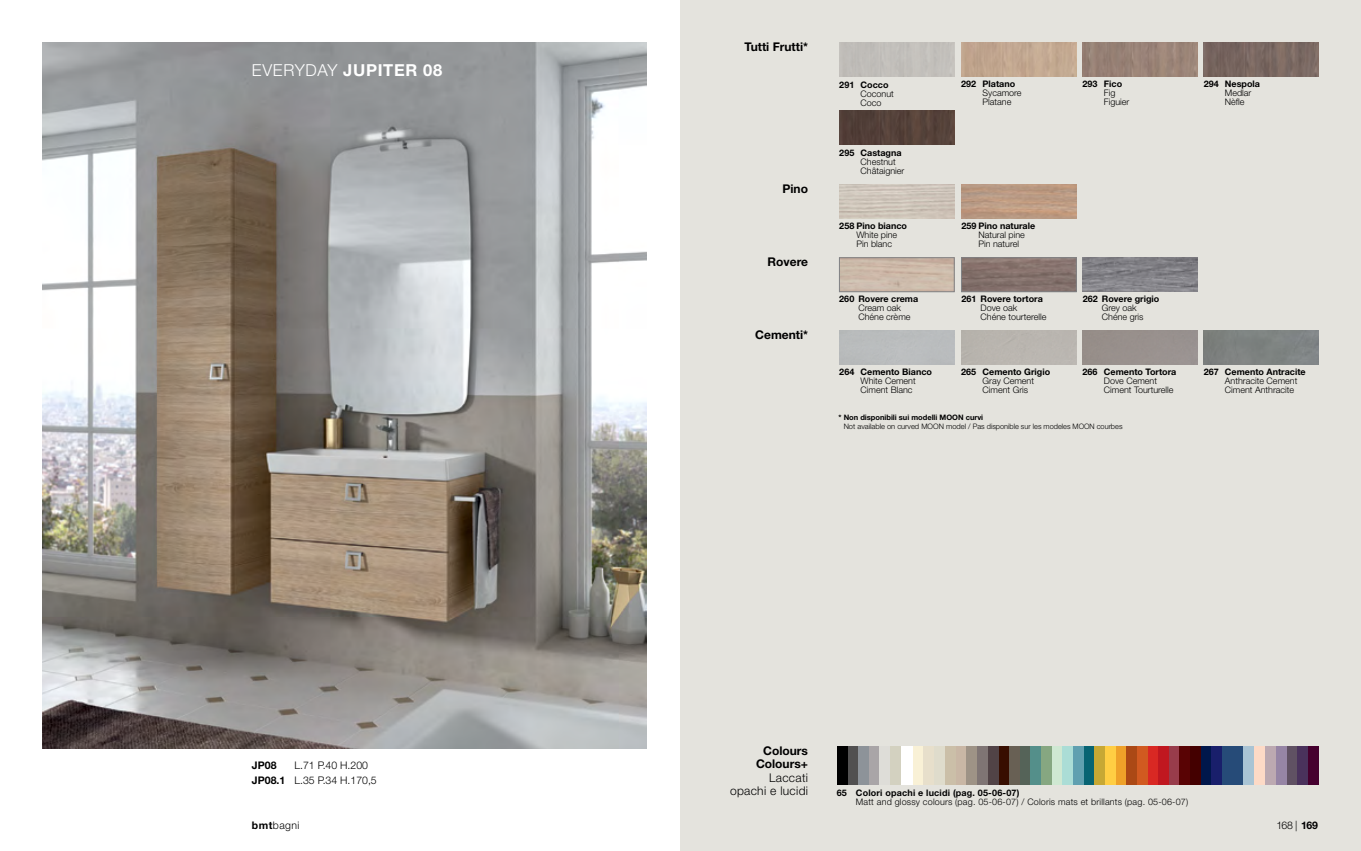
<style>
.page{position:relative;width:1361px;height:851px;background:#fff}
.page>*{position:absolute;margin:0;border:0;box-sizing:border-box;transform-origin:0 0}
.t1{font:700 16.5px "Helvetica Neue LT Std";letter-spacing:.04em;color:#fff}
.t2{font:700 12px/13.5px "Helvetica Neue LT Std";color:#000;text-align:center}
.t3{font:300 12px/13.5px "Helvetica Neue LT Std";letter-spacing:.025em;color:#000;text-align:right}
.t4{font:300 10.5px/15px "Helvetica Neue LT Std";color:#000}
.t5{font:700 10.5px "Helvetica Neue LT Std";color:#000}
.t6{font:300 9px/9px "Helvetica Neue LT Std";color:#000}
.t7{font:700 9px "Helvetica Neue LT Std";color:#000}
.t8{font:300 9px "Helvetica Neue LT Std";letter-spacing:.02em;color:#000}
.t9{font:700 9px "Helvetica Neue LT Std";letter-spacing:.02em;color:#000}
.t10{font:300 7.5px "Helvetica Neue LT Std";color:#000}
.t11{font:700 7.5px "Helvetica Neue LT Std";color:#000}
.s1{font-weight:300}
.s2{font-weight:700}
</style>
<div class="page">
<img style="left:43px;top:43px;width:603px;height:705px">
<div style="left:680px;top:0;width:681px;height:850px;background:#e4e3dd"></div>
<img style="left:839px;top:111px;width:115px;height:34px">
<img style="left:961px;top:43px;width:115px;height:34px">
<img style="left:1082px;top:43px;width:115px;height:34px">
<img style="left:1203px;top:43px;width:115px;height:34px">
<img style="left:1082px;top:257px;width:115px;height:34px">
<div style="left:839px;top:257px;width:115px;height:35px;border:1px solid #808285"></div>
<div style="left:961px;top:257px;width:115px;height:35px;border:1px solid #808285"></div>
<div style="left:901px;top:746px;width:12px;height:38px;background:#fff"></div>
<div style="left:847px;top:746px;width:11px;height:38px;background:#515050"></div>
<div style="left:1147px;top:746px;width:11px;height:38px;background:#d92823"></div>
<div style="left:998px;top:746px;width:11px;height:38px;background:#380e00"></div>
<div style="left:1297px;top:746px;width:10px;height:38px;background:#4a325c"></div>
<div style="left:837px;top:746px;width:10px;height:38px;background:#000"></div>
<div style="left:1136px;top:746px;width:11px;height:38px;background:#d15a20"></div>
<div style="left:987px;top:746px;width:11px;height:38px;background:#514346"></div>
<div style="left:1286px;top:746px;width:11px;height:38px;background:#605163"></div>
<div style="left:858px;top:746px;width:11px;height:38px;background:#8d9399"></div>
<div style="left:1158px;top:746px;width:10px;height:38px;background:#c0171f"></div>
<div style="left:1009px;top:746px;width:11px;height:38px;background:#686054"></div>
<div style="left:1307px;top:746px;width:11px;height:38px;background:#45002e"></div>
<div style="left:890px;top:746px;width:11px;height:38px;background:#d3d1c0"></div>
<div style="left:1190px;top:746px;width:11px;height:38px;background:#400"></div>
<div style="left:1041px;top:746px;width:11px;height:38px;background:#86a781"></div>
<div style="left:869px;top:746px;width:10px;height:38px;background:#a9a5a7"></div>
<div style="left:1169px;top:746px;width:10px;height:38px;background:#983c4b"></div>
<div style="left:1020px;top:746px;width:10px;height:38px;background:#556358"></div>
<div style="left:1201px;top:746px;width:10px;height:38px;background:#00174b"></div>
<div style="left:1052px;top:746px;width:10px;height:38px;background:#cfe8d2"></div>
<div style="left:879px;top:746px;width:11px;height:38px;background:#deddd8"></div>
<div style="left:1179px;top:746px;width:11px;height:38px;background:#590304"></div>
<div style="left:1030px;top:746px;width:11px;height:38px;background:#548f8a"></div>
<div style="left:913px;top:746px;width:10px;height:38px;background:#f9f1d6"></div>
<div style="left:1211px;top:746px;width:11px;height:38px;background:#191f6b"></div>
<div style="left:1062px;top:746px;width:11px;height:38px;background:#abddd6"></div>
<div style="left:923px;top:746px;width:11px;height:38px;background:#e7dfcb"></div>
<div style="left:1222px;top:746px;width:11px;height:38px;background:#264b78"></div>
<div style="left:1073px;top:746px;width:11px;height:38px;background:#60a0b0"></div>
<div style="left:934px;top:746px;width:11px;height:38px;background:#dfdccc"></div>
<div style="left:1233px;top:746px;width:10px;height:38px;background:#264b78"></div>
<div style="left:1084px;top:746px;width:10px;height:38px;background:#076473"></div>
<div style="left:955px;top:746px;width:11px;height:38px;background:#c9b7a5"></div>
<div style="left:1254px;top:746px;width:11px;height:38px;background:#fddac6"></div>
<div style="left:1105px;top:746px;width:11px;height:38px;background:#ffce43"></div>
<div style="left:966px;top:746px;width:11px;height:38px;background:#9e9386"></div>
<div style="left:1265px;top:746px;width:10px;height:38px;background:#bca9b1"></div>
<div style="left:1116px;top:746px;width:10px;height:38px;background:#eea129"></div>
<div style="left:977px;top:746px;width:10px;height:38px;background:#7f7574"></div>
<div style="left:1275px;top:746px;width:11px;height:38px;background:#9685a5"></div>
<div style="left:1126px;top:746px;width:10px;height:38px;background:#ab4915"></div>
<div style="left:945px;top:746px;width:10px;height:38px;background:#cbbfa8"></div>
<div style="left:1243px;top:746px;width:11px;height:38px;background:#a9c4d4"></div>
<div style="left:1094px;top:746px;width:11px;height:38px;background:#c7a834"></div>
<h1 class="t1" style="left:252px;top:59px;width:192px"><span class="s1">EVERYDAY</span> JUPITER 08</h1>
<p class="t5" style="left:252px;top:758px;width:26px">JP08</p>
<p class="t4" style="left:252px;top:757px;width:126px;text-indent:43px">L.71 P.40 H.200<br><span class="s2">JP08.1</span> L.35 P.34 H.170,5</p>
<h2 class="t2" style="left:744px;top:40px;width:65px">Tutti Frutti*</h2>
<h2 class="t2" style="left:782px;top:181px;width:27px">Pino</h2>
<h2 class="t2" style="left:767px;top:255px;width:42px">Rovere</h2>
<h2 class="t2" style="left:755px;top:327px;width:54px">Cementi*</h2>
<p class="t7" style="left:839px;top:79px;width:51px">291 Cocco</p>
<p class="t6" style="left:860px;top:89px;width:35px">Coconut<br>Coco</p>
<p class="t7" style="left:961px;top:78px;width:55px">292 Platano</p>
<p class="t6" style="left:982px;top:88px;width:41px">Sycamore<br>Platane</p>
<p class="t7" style="left:1082px;top:78px;width:41px">293 Fico</p>
<p class="t6" style="left:1104px;top:88px;width:27px">Fig<br>Figuier</p>
<p class="t7" style="left:839px;top:147px;width:64px">295 Castagna</p>
<p class="t6" style="left:860px;top:157px;width:45px">Chestnut<br>Châtaignier</p>
<p class="t7" style="left:839px;top:220px;width:69px">258 Pino bianco</p>
<p class="t6" style="left:856px;top:230px;width:42px">White pine<br>Pin blanc</p>
<p class="t7" style="left:961px;top:220px;width:75px">259 Pino naturale</p>
<p class="t6" style="left:978px;top:230px;width:48px">Natural pine<br>Pin naturel</p>
<p class="t7" style="left:839px;top:293px;width:80px">260 Rovere crema</p>
<p class="t6" style="left:858px;top:303px;width:54px">Cream oak<br>Chéne crème</p>
<p class="t7" style="left:961px;top:293px;width:83px">261 Rovere tortora</p>
<p class="t6" style="left:980px;top:303px;width:67px">Dove oak<br>Chéne tourterelle</p>
<p class="t7" style="left:1082px;top:293px;width:78px">262 Rovere grigio</p>
<p class="t6" style="left:1102px;top:303px;width:43px">Grey oak<br>Chéne gris</p>
<p class="t7" style="left:839px;top:366px;width:94px">264 Cemento Bianco</p>
<p class="t6" style="left:860px;top:376px;width:57px">White Cement<br>Ciment Blanc</p>
<p class="t7" style="left:961px;top:366px;width:90px">265 Cemento Grigio</p>
<p class="t6" style="left:982px;top:376px;width:53px">Gray Cement<br>Ciment Gris</p>
<p class="t7" style="left:1082px;top:366px;width:95px">266 Cemento Tortora</p>
<p class="t6" style="left:1104px;top:376px;width:71px">Dove Cement<br>Ciment Tourturelle</p>
<p class="t11" style="left:838px;top:413px;width:146px">* Non disponibili sui modelli MOON curvi</p>
<p class="t10" style="left:843px;top:422px;width:280px">Not available on curved MOON model / Pas disponible sur les modeles MOON courbes</p>
<p class="t7" style="left:1203px;top:78px;width:58px">294 Nespola</p>
<p class="t6" style="left:1225px;top:88px;width:28px">Medlar<br>Nèfle</p>
<p class="t7" style="left:1203px;top:366px;width:104px">267 Cemento Antracite</p>
<p class="t6" style="left:1225px;top:376px;width:74px">Anthracite Cement<br>Ciment Anthracite</p>
<h2 class="t2" style="left:756px;top:743px;width:54px">Colours<br>Colours+</h2>
<h2 class="t3" style="left:730px;top:770px;width:79px">Laccati opachi e lucidi</h2>
<p class="t9" style="left:837px;top:787px;width:184px">65 Colori opachi e lucidi (pag. 05-06-07)</p>
<p class="t8" style="left:856px;top:796px;width:334px">Matt and glossy colours (pag. 05-06-07) / Coloris mats et brillants (pag. 05-06-07)</p>
<p class="t4" style="left:252px;top:817px;width:49px"><span class="s2">bmt</span>bagni</p>
<p class="t4" style="left:1276px;top:817px;width:43px">168 | <span class="s2">169</span></p>
</div>
